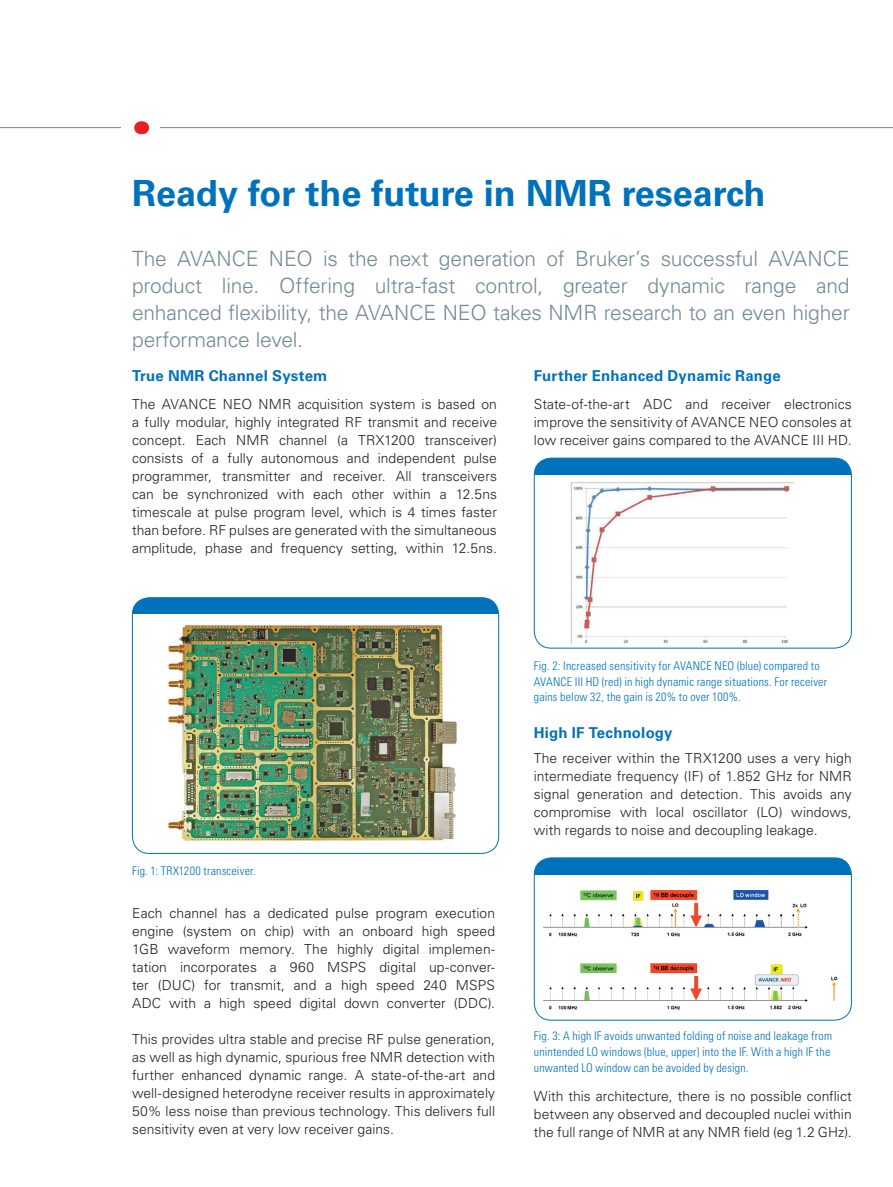
<style>
.page{position:relative;width:893px;height:1187px;background:#fff}
.page>*{position:absolute;margin:0;border:0;box-sizing:border-box;transform-origin:0 0}
.t1{font:700 36px "Univers LT Std";color:#0072bc}
.t2{font:300 21px/27px "Univers LT Std";letter-spacing:-.01em;color:#738a95;text-align:justify}
.t3{font:700 15px "Univers LT Std";letter-spacing:.01em;color:#0072bc}
.t4{font:300 13.8px/18px "Univers LT Std";letter-spacing:.005em;color:#231f20;text-align:justify}
.t5{font:300 condensed 12px/15.8px "Univers LT Std";letter-spacing:.015em;color:#0072bc}
</style>
<div class="page">
<hr style="left:0;top:127px;width:121px;height:1px;background:#738a95">
<svg style="left:134px;top:121px;width:13px;height:13px"></svg>
<hr style="left:160px;top:127px;width:733px;height:1px;background:#738a95">
<div style="left:136px;top:121px;width:13px;height:13px;background:#ee1d23;border-radius:50%"></div>
<div style="left:132px;top:597px;width:367px;height:17px;background:#0072bc"></div>
<div style="left:132px;top:597px;width:367px;height:256px;border:1px solid #0072bc;border-radius:17px"></div>
<div style="left:534px;top:857px;width:317px;height:17px;background:#0072bc"></div>
<div style="left:534px;top:857px;width:318px;height:163px;border:1px solid #0072bc;border-radius:17px"></div>
<div style="left:534px;top:458px;width:317px;height:16px;background:#0072bc"></div>
<div style="left:534px;top:457px;width:318px;height:191px;border:1px solid #0072bc;border-radius:17px"></div>
<img style="left:167px;top:624px;width:290px;height:217px">
<img style="left:570px;top:482px;width:225px;height:161px">
<img style="left:538px;top:890px;width:300px;height:123px">
<h1 class="t1" style="left:132px;top:172px;width:635px">Ready for the future in NMR research</h1>
<h2 class="t2" style="left:132px;top:245px;width:719px">The AVANCE NEO is the next generation of Bruker’s successful AVANCE product line. Offering ultra-fast control, greater dynamic range and enhanced flexibility, the AVANCE NEO takes NMR research to an even higher performance level.</h2>
<p class="t3" style="left:132px;top:367px;width:197px">True NMR Channel System</p>
<p class="t3" style="left:534px;top:367px;width:248px">Further Enhanced Dynamic Range</p>
<p class="t4" style="left:132px;top:394px;width:366px">The AVANCE NEO NMR acquisition system is based on a fully modular, highly integrated RF transmit and receive concept. Each NMR channel (a TRX1200 transceiver) consists of a fully autonomous and independent pulse programmer, transmitter and receiver. All transceivers can be synchronized with each other within a 12.5ns timescale at pulse program level, which is 4 times faster than before. RF pulses are generated with the simultaneous amplitude, phase and frequency setting, within 12.5ns.</p>
<p class="t4" style="left:534px;top:394px;width:319px">State-of-the-art ADC and receiver electronics improve the sensitivity of AVANCE NEO consoles at low receiver gains compared to the AVANCE III HD.</p>
<p class="t5" style="left:534px;top:657px;width:295px">Fig. 2: Increased sensitivity for AVANCE NEO (blue) compared to<br>AVANCE III HD (red) in high dynamic range situations. For receiver gains below 32, the gain is 20% to over 100%.</p>
<p class="t3" style="left:534px;top:723px;width:140px">High IF Technology</p>
<p class="t5" style="left:132px;top:863px;width:125px">Fig. 1: TRX1200 transceiver.</p>
<p class="t4" style="left:132px;top:904px;width:365px">Each channel has a dedicated pulse program execution engine (system on chip) with an onboard high speed 1GB waveform memory. The highly digital implemen&shy;tation incorporates a 960 MSPS digital up-conver&shy;ter (DUC) for transmit, and a high speed 240 MSPS ADC with a high speed digital down converter (DDC).</p>
<p class="t4" style="left:132px;top:1030px;width:365px">This provides ultra stable and precise RF pulse generation, as well as high dynamic, spurious free NMR detection with further enhanced dynamic range. A state-of-the-art and well-designed heterodyne receiver results in approximately 50% less noise than previous technology. This delivers full sensitivity even at very low receiver gains.</p>
<p class="t4" style="left:534px;top:748px;width:319px">The receiver within the TRX1200 uses a very high intermediate frequency (IF) of 1.852 GHz for NMR signal generation and detection. This avoids any compromise with local oscillator (LO) windows, with regards to noise and decoupling leakage.</p>
<p class="t5" style="left:534px;top:1027px;width:300px">Fig. 3: A high IF avoids unwanted folding of noise and leakage from unintended LO windows (blue, upper) into the IF. With a high IF the unwanted LO window can be avoided by design.</p>
<p class="t4" style="left:534px;top:1086px;width:319px">With this architecture, there is no possible conflict between any observed and decoupled nuclei within the full range of NMR at any NMR field (eg 1.2 GHz).</p>
</div>
